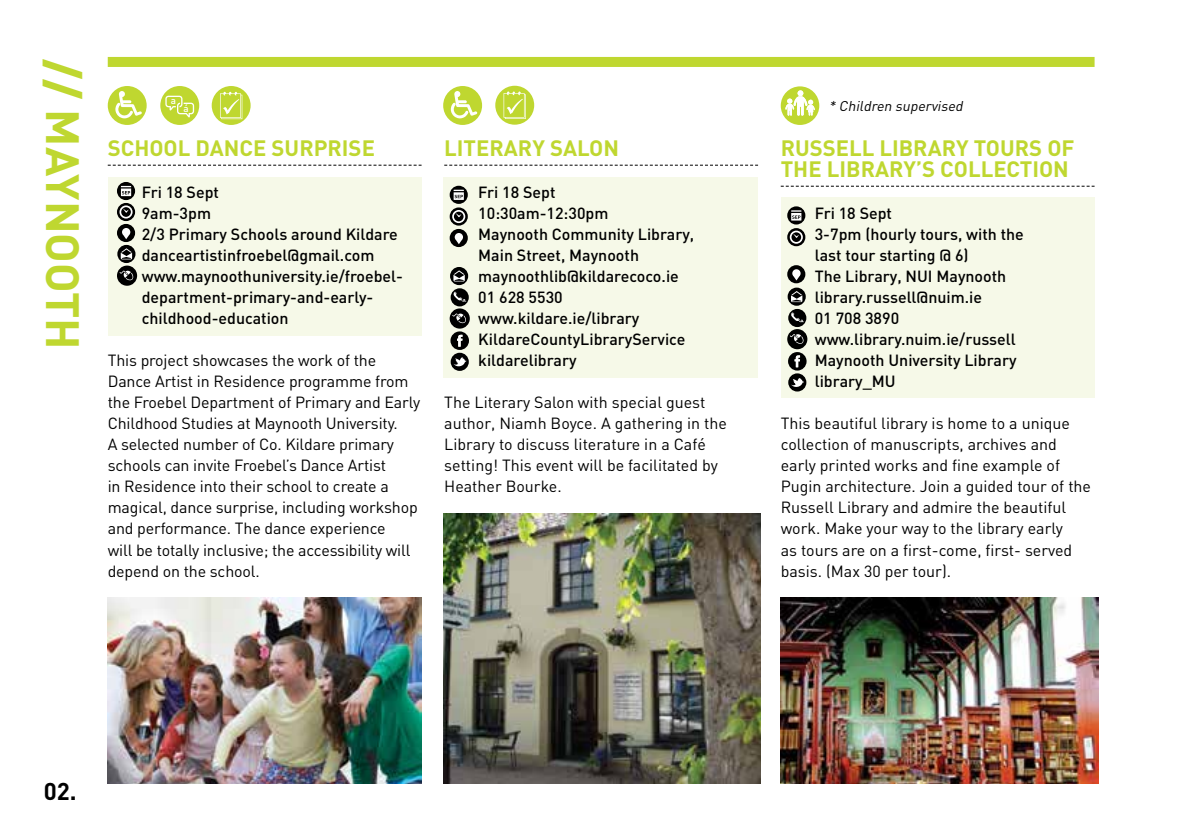
<style>
.page{position:relative;width:1191px;height:840px;background:#fff}
.page>*{position:absolute;margin:0;border:0;box-sizing:border-box;transform-origin:0 0}
.t1{font:700 46px "DIN";color:#bfd730}
.t2{font:700 24px "DIN";color:#000}
.t3{font:700 22px/21px "DIN";color:#bfd730}
.t4{font:16px/21px "DIN";letter-spacing:-.01em;color:#000}
.t5{font:500 16px/21px "DIN";color:#000}
.t6{font:italic 14px "DIN";color:#000}
.t7{font:500 9.8px "DIN";color:#fff}
.s1{font-weight:900}
</style>
<div class="page">
<div style="left:108px;top:177px;width:313px;height:159px;background:#f6f9e8"></div>
<div style="left:117px;top:224px;width:18px;height:18px;background:#000;border-radius:50%"></div>
<svg style="left:122px;top:228px;width:8px;height:11px"></svg>
<svg style="left:117px;top:203px;width:18px;height:18px"></svg>
<svg style="left:119px;top:205px;width:14px;height:13px"></svg>
<svg style="left:117px;top:182px;width:18px;height:18px"></svg>
<svg style="left:121px;top:186px;width:10px;height:10px"></svg>
<svg style="left:117px;top:245px;width:18px;height:18px"></svg>
<svg style="left:121px;top:248px;width:11px;height:11px"></svg>
<div style="left:117px;top:265px;width:20px;height:20px;background:#000;border-radius:50%"></div>
<svg style="left:120px;top:270px;width:14px;height:11px"></svg>
<svg style="left:108px;top:165px;width:313px;height:1px"></svg>
<div style="left:780px;top:198px;width:314px;height:200px;background:#f6f9e8"></div>
<svg style="left:788px;top:352px;width:18px;height:18px"></svg>
<div style="left:787px;top:329px;width:20px;height:20px;background:#000;border-radius:50%"></div>
<svg style="left:790px;top:334px;width:14px;height:10px"></svg>
<svg style="left:788px;top:309px;width:18px;height:18px"></svg>
<svg style="left:791px;top:312px;width:13px;height:10px"></svg>
<svg style="left:787px;top:287px;width:18px;height:18px"></svg>
<svg style="left:791px;top:291px;width:11px;height:11px"></svg>
<div style="left:787px;top:265px;width:18px;height:18px;background:#000;border-radius:50%"></div>
<svg style="left:792px;top:269px;width:8px;height:11px"></svg>
<svg style="left:787px;top:228px;width:18px;height:18px"></svg>
<svg style="left:789px;top:230px;width:14px;height:13px"></svg>
<svg style="left:787px;top:206px;width:18px;height:18px"></svg>
<svg style="left:791px;top:210px;width:10px;height:10px"></svg>
<div style="left:443px;top:177px;width:315px;height:200px;background:#f6f9e8"></div>
<svg style="left:451px;top:352px;width:18px;height:18px"></svg>
<svg style="left:453px;top:357px;width:13px;height:11px"></svg>
<svg style="left:450px;top:331px;width:19px;height:19px"></svg>
<div style="left:450px;top:308px;width:20px;height:20px;background:#000;border-radius:50%"></div>
<svg style="left:452px;top:313px;width:14px;height:10px"></svg>
<svg style="left:450px;top:288px;width:19px;height:18px"></svg>
<svg style="left:453px;top:291px;width:13px;height:10px"></svg>
<svg style="left:450px;top:267px;width:18px;height:18px"></svg>
<svg style="left:453px;top:270px;width:12px;height:11px"></svg>
<div style="left:450px;top:229px;width:18px;height:18px;background:#000;border-radius:50%"></div>
<svg style="left:455px;top:233px;width:8px;height:11px"></svg>
<svg style="left:450px;top:207px;width:18px;height:18px"></svg>
<svg style="left:452px;top:210px;width:13px;height:13px"></svg>
<svg style="left:450px;top:186px;width:18px;height:18px"></svg>
<svg style="left:453px;top:190px;width:11px;height:10px"></svg>
<div style="left:108px;top:57px;width:986px;height:10px;background:#bfd730"></div>
<div style="left:108px;top:86px;width:39px;height:39px;background:#bfd730;border-radius:50%"></div>
<svg style="left:115px;top:91px;width:27px;height:27px"></svg>
<div style="left:160px;top:86px;width:39px;height:39px;background:#bfd730;border-radius:50%"></div>
<svg style="left:165px;top:96px;width:29px;height:21px"></svg>
<svg style="left:212px;top:86px;width:39px;height:39px"></svg>
<svg style="left:220px;top:92px;width:22px;height:27px"></svg>
<img style="left:443px;top:513px;width:317px;height:269px">
<div style="left:443px;top:86px;width:39px;height:39px;background:#bfd730;border-radius:50%"></div>
<svg style="left:451px;top:91px;width:26px;height:27px"></svg>
<div style="left:495px;top:86px;width:39px;height:39px;background:#bfd730;border-radius:50%"></div>
<svg style="left:503px;top:91px;width:23px;height:28px"></svg>
<div style="left:788px;top:373px;width:18px;height:18px;background:#000;border-radius:50%"></div>
<svg style="left:791px;top:378px;width:13px;height:9px"></svg>
<div style="left:780px;top:86px;width:39px;height:39px;background:#bfd730;border-radius:50%"></div>
<svg style="left:785px;top:90px;width:30px;height:26px"></svg>
<img style="left:780px;top:597px;width:318px;height:185px">
<svg style="left:444px;top:165px;width:314px;height:1px"></svg>
<svg style="left:780px;top:186px;width:314px;height:1px"></svg>
<img style="left:108px;top:597px;width:313px;height:185px">
<h1 class="t1" style="left:93px;top:59px;width:292px;rotate:90deg"><span class="s1">//</span> MAYNOOTH</h1>
<p class="t7" style="left:171px;top:94px;width:7px">a</p>
<p class="t7" style="left:183px;top:102px;width:7px">á</p>
<h3 class="t3" style="left:108px;top:137px;width:269px">SCHOOL DANCE SURPRISE</h3>
<p class="t5" style="left:142px;top:181px;width:263px">Fri 18 Sept<br>9am-3pm<br>2/3 Primary Schools around Kildare danceartistinfroebel@gmail.com www.maynoothuniversity.ie/froebel&shy;department-primary-and-early&shy;childhood-education</p>
<p class="t4" style="left:108px;top:349px;width:314px">This project showcases the work of the Dance Artist in Residence programme from the Froebel Department of Primary and Early Childhood Studies at Maynooth U niversity.<br>A selected number of Co. Kildare primary schools can invite Froebel’s Dance Artist<br>in Residence into their school to create a magical, dance surprise, including workshop and performance. The dance experience<br>will be totally inclusive; the accessibility will depend on the school.</p>
<h3 class="t3" style="left:444px;top:137px;width:176px">LITERARY SALON</h3>
<p class="t5" style="left:478px;top:181px;width:217px">Fri 18 Sept<br>10:30am-12:30pm<br>Maynooth Community Library,<br>Main Street, Maynooth maynoothlib@kildarecoco.ie<br>01 628 5530 www.kildare.ie/library<br>KildareCountyLibraryService kildarelibrary</p>
<p class="t4" style="left:444px;top:391px;width:284px">The Literary Salon with special guest author, Niamh Boyce. A gathering in the Library to discuss literature in a Café setting! This event will be facilitated by Heather Bourke.</p>
<p class="t6" style="left:829px;top:97px;width:138px">* Children supervised</p>
<h3 class="t3" style="left:780px;top:137px;width:295px">RUSSELL LIBRARY TOURS OF<br>THE LIBRARY’S COLLECTION</h3>
<p class="t5" style="left:814px;top:202px;width:211px">Fri 18 Sept<br>3-7pm (hourly tours, with the last tour starting @ 6)<br>The Library, N UI Maynooth library.russell@nuim.ie<br>01 708 3890 www.library.nuim.ie/russell<br>Maynooth University Library library_MU</p>
<p class="t4" style="left:780px;top:412px;width:312px">This beautiful library is home to a unique collection of manuscripts, archives and early printed works and fine example of Pugin architecture. Join a guided tour of the Russell Library and admire the beautiful work. Make your way to the library early<br>as tours are on a first-come, first- served basis. (Max 30 per tour).</p>
<h2 class="t2" style="left:44px;top:775px;width:34px">02.</h2>
</div>
